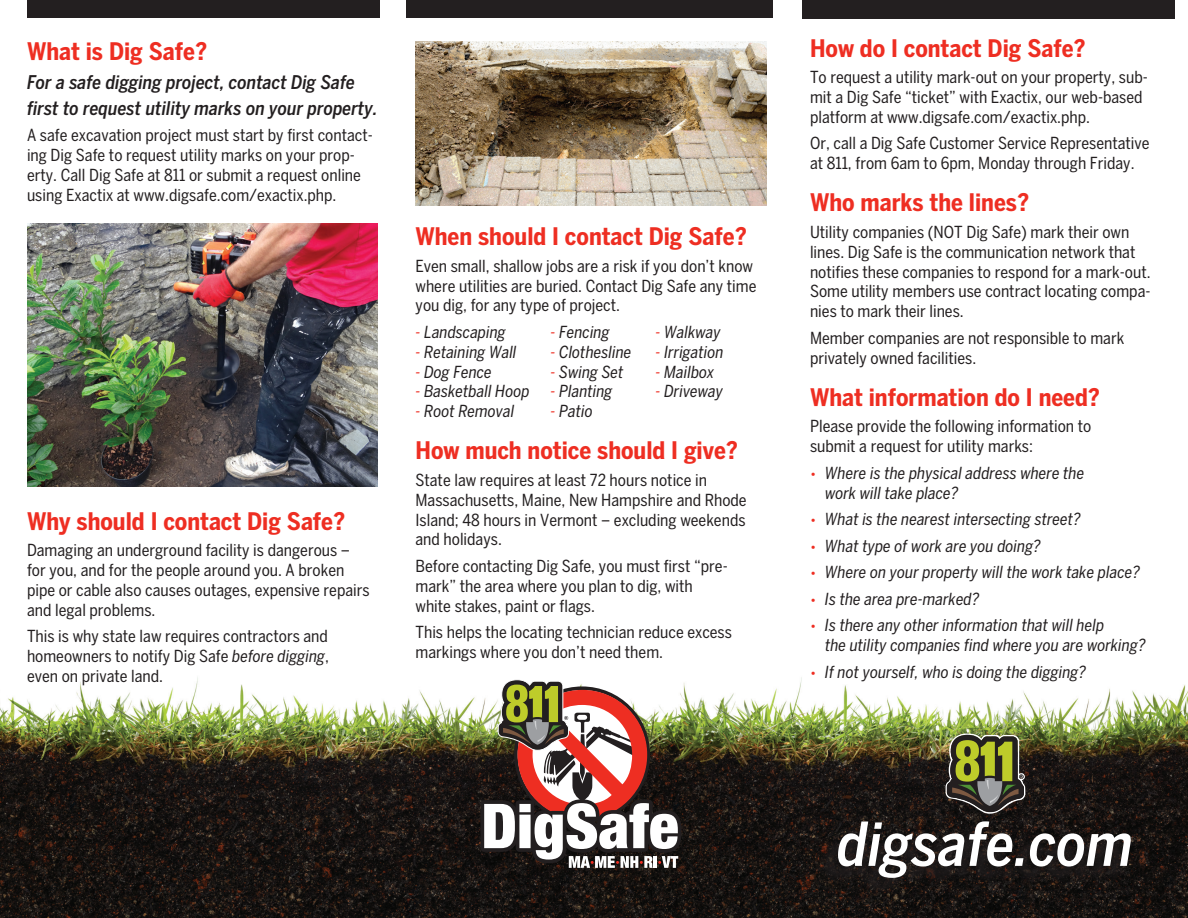
<style>
.page{position:relative;width:1188px;height:918px;background:#fff}
.page>*{position:absolute;margin:0;border:0;box-sizing:border-box;transform-origin:0 0}
.t1{font:italic 500 60px "Benton Sans Condensed";color:#fff}
.t2{font:700 24px "Benton Sans Condensed";color:#ee2e22}
.t3{font:italic 500 18.75px/25.2px "Benton Sans Condensed";color:#231f20}
.t4{font:16.5px/19.8px "Benton Sans Condensed";color:#231f20}
.t5{font:italic 16.5px/19.8px "Benton Sans Condensed";color:#231f20}
.s1{font-style:italic}
.s2{color:#ee2e22}
.s3{font-style:normal;font-size:13.5px;color:#ee2e22}
</style>
<div class="page">
<img style="left:0;top:677px;width:1188px;height:241px">
<div style="left:27px;top:0;width:353px;height:18px;background:#231f20"></div>
<div style="left:407px;top:0;width:366px;height:18px;background:#231f20"></div>
<div style="left:802px;top:0;width:373px;height:18px;background:#231f20"></div>
<svg style="left:480px;top:679px;width:202px;height:189px"></svg>
<img style="left:27px;top:224px;width:351px;height:263px">
<img style="left:416px;top:41px;width:350px;height:164px">
<svg style="left:819px;top:824px;width:309px;height:73px;fill:#1a1615"></svg>
<svg style="left:946px;top:734px;width:79px;height:79px"></svg>
<p class="t2" style="left:27px;top:36px;width:182px">What is Dig Safe?</p>
<p class="t3" style="left:27px;top:70px;width:352px">For a safe digging project, contact Dig Safe first to request utility marks on your property.</p>
<p class="t4" style="left:27px;top:125px;width:347px">A safe excavation project must start by first contact&shy;ing Dig Safe to request utility marks on your prop&shy;erty. Call Dig Safe at 811 or submit a request online using Exactix at www.digsafe.com/exactix.php.</p>
<p class="t2" style="left:27px;top:506px;width:320px">Why should I contact Dig Safe?</p>
<p class="t4" style="left:27px;top:541px;width:344px">Damaging an underground facility is dangerous – for you, and for the people around you. A broken pipe or cable also causes outages, expensive repairs and legal problems.</p>
<p class="t4" style="left:27px;top:626px;width:304px;text-align:justify">This is why state law requires contractors and homeowners to notify Dig Safe <span class="s1">before digging</span>, even on private land.</p>
<p class="t2" style="left:416px;top:221px;width:333px">When should I contact Dig Safe?</p>
<p class="t4" style="left:416px;top:256px;width:343px">Even small, shallow jobs are a risk if you don’t know where utilities are buried. Contact Dig Safe any time you dig, for any type of project.</p>
<p class="t5" style="left:416px;top:322px;width:92px"><span class="s2">-</span> Landscaping</p>
<p class="t5" style="left:550px;top:322px;width:61px"><span class="s2">-</span> Fencing</p>
<p class="t5" style="left:656px;top:322px;width:67px"><span class="s2">-</span> Walkway</p>
<p class="t5" style="left:416px;top:342px;width:103px"><span class="s2">-</span> Retaining Wall</p>
<p class="t5" style="left:550px;top:342px;width:82px"><span class="s2">-</span> Clothesline</p>
<p class="t5" style="left:656px;top:342px;width:70px"><span class="s2">-</span> Irrigation</p>
<p class="t5" style="left:416px;top:362px;width:78px"><span class="s2">-</span> Dog Fence</p>
<p class="t5" style="left:550px;top:362px;width:75px"><span class="s2">-</span> Swing Set</p>
<p class="t5" style="left:656px;top:362px;width:60px"><span class="s2">-</span> Mailbox</p>
<p class="t5" style="left:416px;top:381px;width:116px"><span class="s2">-</span> Basketball Hoop</p>
<p class="t5" style="left:550px;top:381px;width:64px"><span class="s2">-</span> Planting</p>
<p class="t5" style="left:656px;top:381px;width:69px"><span class="s2">-</span> Driveway</p>
<p class="t5" style="left:416px;top:401px;width:100px"><span class="s2">-</span> Root Removal</p>
<p class="t5" style="left:550px;top:401px;width:44px"><span class="s2">-</span> Patio</p>
<p class="t2" style="left:416px;top:436px;width:324px">How much notice should I give?</p>
<p class="t4" style="left:416px;top:470px;width:333px">State law requires at least 72 hours notice in Massachusetts, Maine, New Hampshire and Rhode Island; 48 hours in Vermont – excluding weekends and holidays.</p>
<p class="t4" style="left:416px;top:556px;width:314px">Before contacting Dig Safe, you must first “pre&shy;mark” the area where you plan to dig, with white stakes, paint or flags.</p>
<p class="t4" style="left:416px;top:622px;width:318px">This helps the locating technician reduce excess markings where you don’t need them.</p>
<p class="t2" style="left:810px;top:33px;width:277px">How do I contact Dig Safe?</p>
<p class="t4" style="left:810px;top:67px;width:339px">To request a utility mark-out on your property, sub&shy;mit a Dig Safe “ticket” with Exactix, our web-based platform at www.digsafe.com/exactix.php.</p>
<p class="t4" style="left:810px;top:133px;width:341px">Or, call a Dig Safe Customer Service Representative at 811, from 6am to 6pm, Monday through Friday.</p>
<p class="t2" style="left:810px;top:188px;width:221px">Who marks the lines?</p>
<p class="t4" style="left:810px;top:222px;width:342px">Utility companies (NOT Dig Safe) mark their own lines. Dig Safe is the communication network that notifies these companies to respond for a mark-out.<br>Some utility members use contract locating compa&shy;nies to mark their lines.</p>
<p class="t4" style="left:810px;top:328px;width:316px">Member companies are not responsible to mark privately owned facilities.</p>
<p class="t2" style="left:810px;top:382px;width:292px">What information do I need?</p>
<p class="t4" style="left:810px;top:416px;width:283px">Please provide the following information to submit a request for utility marks:</p>
<p class="t5" style="left:825px;top:463px;width:261px;text-indent:-15px"><span class="s3">•</span> Where is the physical address where the work will take place?</p>
<p class="t5" style="left:810px;top:509px;width:272px"><span class="s3">•</span> What is the nearest intersecting street?</p>
<p class="t5" style="left:810px;top:536px;width:232px"><span class="s3">•</span> What type of work are you doing?</p>
<p class="t5" style="left:810px;top:562px;width:331px"><span class="s3">•</span> Where on your property will the work take place?</p>
<p class="t5" style="left:810px;top:589px;width:171px"><span class="s3">•</span> Is the area pre-marked?</p>
<p class="t5" style="left:825px;top:615px;width:322px;text-indent:-15px"><span class="s3">•</span> Is there any other information that will help<br>the utility companies find where you are working?</p>
<p class="t5" style="left:810px;top:662px;width:278px"><span class="s3">•</span> If not yourself, who is doing the digging?</p>
<p class="t1" style="left:837px;top:807px;width:298px">digsafe.com</p>
</div>
